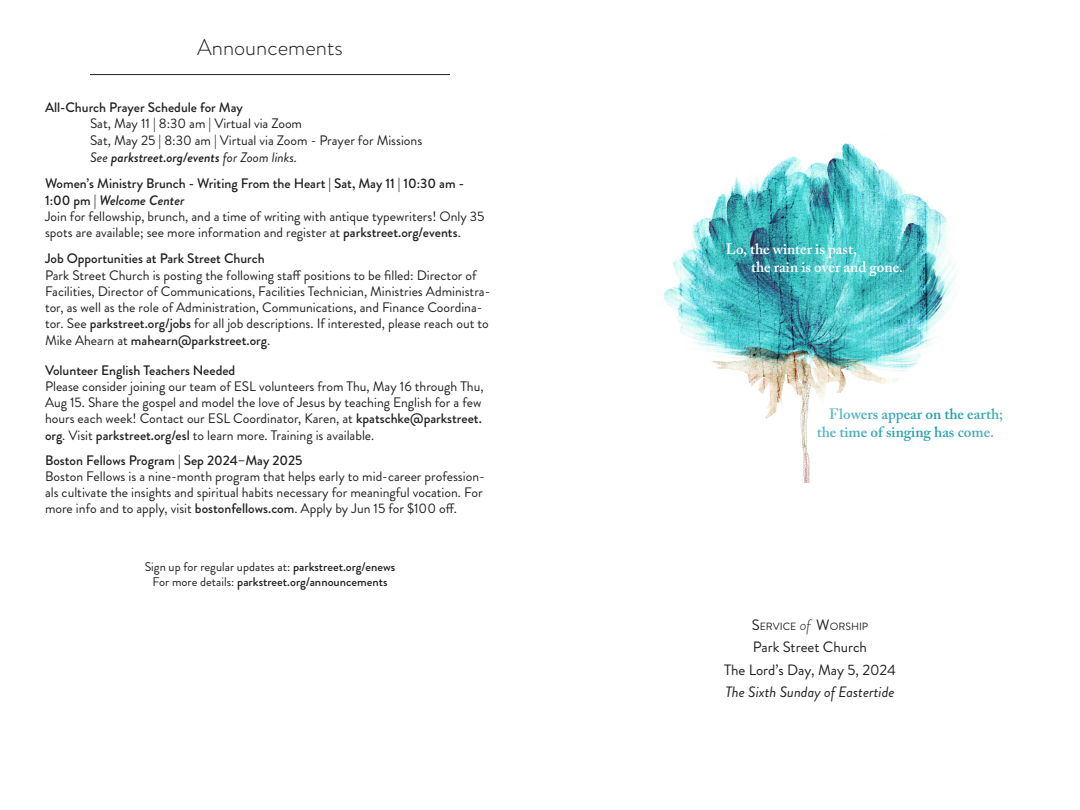
<style>
.page{position:relative;width:1080px;height:810px;background:#fff}
.page>*{position:absolute;margin:0;border:0;box-sizing:border-box;transform-origin:0 0}
.t1{font:300 22.5px "Brandon Grotesque";color:#231f20}
.t2{font:600 15px/18px "Adobe Caslon Pro";color:#229eae}
.t3{font:600 15px/18px "Adobe Caslon Pro";color:#fff}
.paragraph{font:15px "Brandon Grotesque";color:#231f20}
.paragraph-2{font:italic 15px "Brandon Grotesque";color:#231f20}
.t4{font:13.75px/16.2px "Brandon Grotesque";color:#231f20}
.t5{font:italic 500 13.75px "Brandon Grotesque";color:#231f20}
.t6{font:500 13.75px "Brandon Grotesque";color:#231f20}
.t7{font:12.5px "Brandon Grotesque";color:#231f20}
.t8{font:500 12.5px "Brandon Grotesque";color:#231f20}
.paragraph-3{font:10.5px "Brandon Grotesque";color:#231f20}
.s1{font-weight:400}
.s2{font-weight:500}
.s3{font-weight:500;font-style:italic}
.s4{font-size:15px}
.s5{font-weight:300;font-style:italic;font-size:15px}
</style>
<div class="page">
<img style="left:663px;top:143px;width:294px;height:339px">
<hr style="left:90px;top:74px;width:360px;height:1px;background:#231f20">
<p class="t1" style="left:197px;top:32px;width:147px">Announcements</p>
<p class="t6" style="left:45px;top:98px;width:199px">All-Church Prayer Schedule for May</p>
<p class="t4" style="left:90px;top:116px;width:214px">Sat, May 11 | 8:30 am | Virtual via Zoom</p>
<p class="t4" style="left:90px;top:132px;width:334px">Sat, May 25 | 8:30 am | Virtual via Zoom - Prayer for Missions</p>
<p class="t5" style="left:90px;top:148px;width:209px"><span class="s1">See</span> parkstreet.org/events <span class="s1">for Zoom links.</span></p>
<p class="t4" style="left:45px;top:176px;width:441px"><span class="s2">Women’s Ministry Brunch - Writing From the Heart | Sat, May 11 | 10:30 am - 1:00 pm |</span> <span class="s3">Welcome Center<br></span>Join for fellowship, brunch, and a time of writing with antique typewriters! Only 35 spots are available; see more information and register at <span class="s2">parkstreet.org/events</span>.</p>
<p class="t4" style="left:45px;top:251px;width:447px"><span class="s2">Job Opportunities at Park Street Church<br></span>Park Street Church is posting the following staff positions to be filled: Director of Facilities, Director of Communications, Facilities Technician, Ministries Administra&shy;tor, as well as the role of Administration, Communications, and Finance Coordina&shy;tor. See <span class="s2">parkstreet.org/jobs</span> for all job descriptions. If interested, please reach out to Mike Ahearn at <span class="s2">mahearn@parkstreet.org</span>.</p>
<p class="t4" style="left:45px;top:362px;width:440px"><span class="s2">Volunteer English Teachers Needed<br></span>Please consider joining our team of ESL volunteers from Thu, May 16 through Thu, Aug 15. Share the gospel and model the love of Jesus by teaching English for a few hours each week! Contact our ESL Coordinator, Karen, at <span class="s2">kpatschke@parkstreet. org</span>. Visit <span class="s2">parkstreet.org/esl</span> to learn more. Training is available.</p>
<p class="t4" style="left:45px;top:452px;width:441px"><span class="s2">Boston Fellows Program | Sep 2024–May 2025<br></span>Boston Fellows is a nine-month program that helps early to mid-career profession&shy;als cultivate the insights and spiritual habits necessary for meaningful vocation. For more info and to apply, visit <span class="s2">bostonfellows.com</span>. Apply by Jun 15 for $100 off.</p>
<p class="t7" style="left:145px;top:558px;width:252px">Sign up for regular updates at: <span class="s2">parkstreet.org/enews</span></p>
<p class="t8" style="left:152px;top:573px;width:237px"><span class="s1">For more details:</span> parkstreet.org/announcements</p>
<p class="t3" style="left:751px;top:240px;width:154px;text-indent:-25px">Lo, the winter is past,<br>the rain is over and gone.</p>
<p class="t2" style="left:817px;top:405px;width:188px;text-indent:13px">Flowers appear on the earth; the time of singing has come.</p>
<p class="paragraph-3" style="left:752px;top:619px;width:118px"><span class="s4">S</span>ERVICE <span class="s5">of</span> <span class="s4">W</span>ORSHIP</p>
<p class="paragraph" style="left:753px;top:637px;width:116px">Park Street Church</p>
<p class="paragraph" style="left:724px;top:659px;width:173px">The Lord’s Day, May 5, 2024</p>
<p class="paragraph-2" style="left:726px;top:682px;width:170px">The Sixth Sunday of Eastertide</p>
</div>
